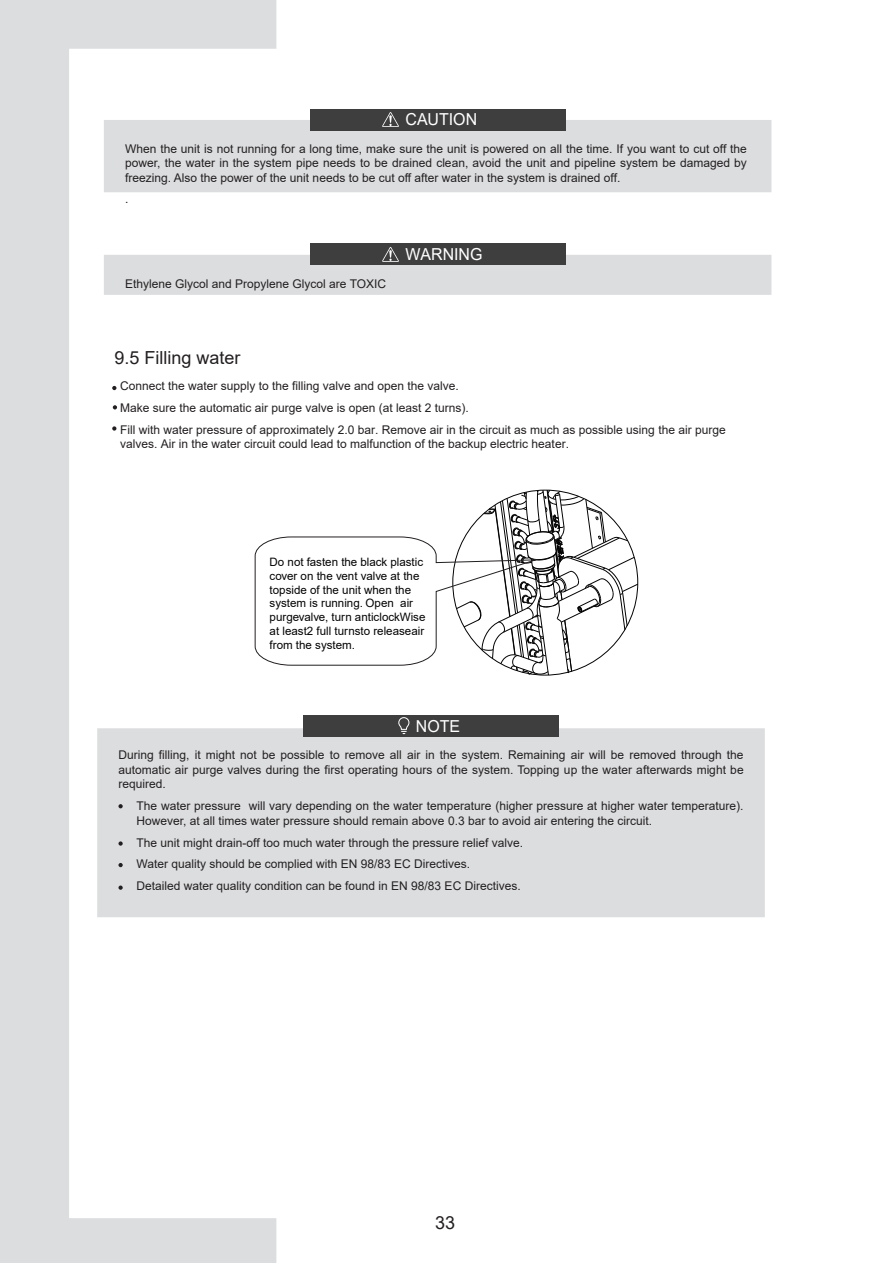
<style>
.page{position:relative;width:893px;height:1263px;background:#fff}
.page>*{position:absolute;margin:0;border:0;box-sizing:border-box;transform-origin:0 0}
.t1{font:18px "Arial";color:#231f20}
.t2{font:16.5px "Arial";color:#fff}
.t3{font:12px/14.4px "Arial";color:#231f20}
.t4{font:11.55px/14px "Arial";color:#030303}
</style>
<div class="page">
<svg style="left:0;top:0;width:276px;height:1263px"></svg>
<div style="left:104px;top:120px;width:667px;height:72px;background:#dcdddf"></div>
<div style="left:310px;top:109px;width:255px;height:21px;background:#3e3e3f"></div>
<svg style="left:382px;top:112px;width:17px;height:15px"></svg>
<div style="left:310px;top:244px;width:255px;height:21px;background:#3e3e3f"></div>
<svg style="left:104px;top:247px;width:667px;height:48px"></svg>
<div style="left:97px;top:728px;width:668px;height:189px;background:#dcdddf"></div>
<div style="left:303px;top:715px;width:256px;height:22px;background:#3e3e3f"></div>
<svg style="left:398px;top:717px;width:12px;height:17px"></svg>
<svg style="left:118px;top:804px;width:5px;height:4px"></svg>
<svg style="left:118px;top:841px;width:5px;height:5px"></svg>
<svg style="left:118px;top:863px;width:5px;height:4px"></svg>
<svg style="left:118px;top:885px;width:5px;height:5px"></svg>
<svg style="left:113px;top:405px;width:4px;height:4px"></svg>
<svg style="left:112px;top:386px;width:4px;height:4px"></svg>
<svg style="left:112px;top:426px;width:4px;height:5px"></svg>
<svg style="left:255px;top:490px;width:383px;height:185px"></svg>
<h2 class="t2" style="left:405px;top:108px;width:73px">CAUTION</h2>
<p class="t3" style="left:125px;top:141px;width:623px;text-align:justify">When the unit is not running for a long time, make sure the unit is powered on all the time. If you want to cut off the power, the water in the system pipe needs to be drained clean, avoid the unit and pipeline system be damaged by freezing. Also the power of the unit needs to be cut off after water in the system is drained off.</p>
<p class="t3" style="left:125px;top:192px;width:5px">.</p>
<p class="t3" style="left:125px;top:276px;width:263px">Ethylene Glycol and Propylene Glycol are TOXIC</p>
<h2 class="t2" style="left:405px;top:243px;width:79px">WARNING</h2>
<h1 class="t1" style="left:114px;top:345px;width:128px">9.5 Filling water</h1>
<p class="t3" style="left:120px;top:375px;width:607px;line-height:21.9px">Connect the water supply to the filling valve and open the valve.<br>Make sure the automatic air purge valve is open (at least 2 turns).<br>Fill with water pressure of approximately 2.0 bar. Remove air in the circuit as much as possible using the air purge</p>
<p class="t3" style="left:120px;top:437px;width:450px">valves. Air in the water circuit could lead to malfunction of the backup electric heater.</p>
<p class="t4" style="left:270px;top:555px;width:157px">Do not fasten the black plastic cover on the vent valve at the topside of the unit when the system is running. Open air purgevalve, turn anticlockWise at least2 full turnsto releaseair from the system.</p>
<h2 class="t2" style="left:416px;top:715px;width:46px">NOTE</h2>
<p class="t3" style="left:118px;top:748px;width:627px;text-align:justify">During filling, it might not be possible to remove all air in the system. Remaining air will be removed through the automatic air purge valves during the first operating hours of the system. Topping up the water afterwards might be required.</p>
<p class="t3" style="left:136px;top:799px;width:609px">The water pressure will vary depending on the water temperature (higher pressure at higher water temperature).<br>However, at all times water pressure should remain above 0.3 bar to avoid air entering the circuit.</p>
<p class="t3" style="left:136px;top:831px;width:388px;line-height:21.9px">The unit might drain-off too much water through the pressure relief valve.<br>Water quality should be complied with EN 98/83 EC Directives.<br>Detailed water quality condition can be found in EN 98/83 EC Directives.</p>
<h1 class="t1" style="left:435px;top:1210px;width:22px">33</h1>
</div>
